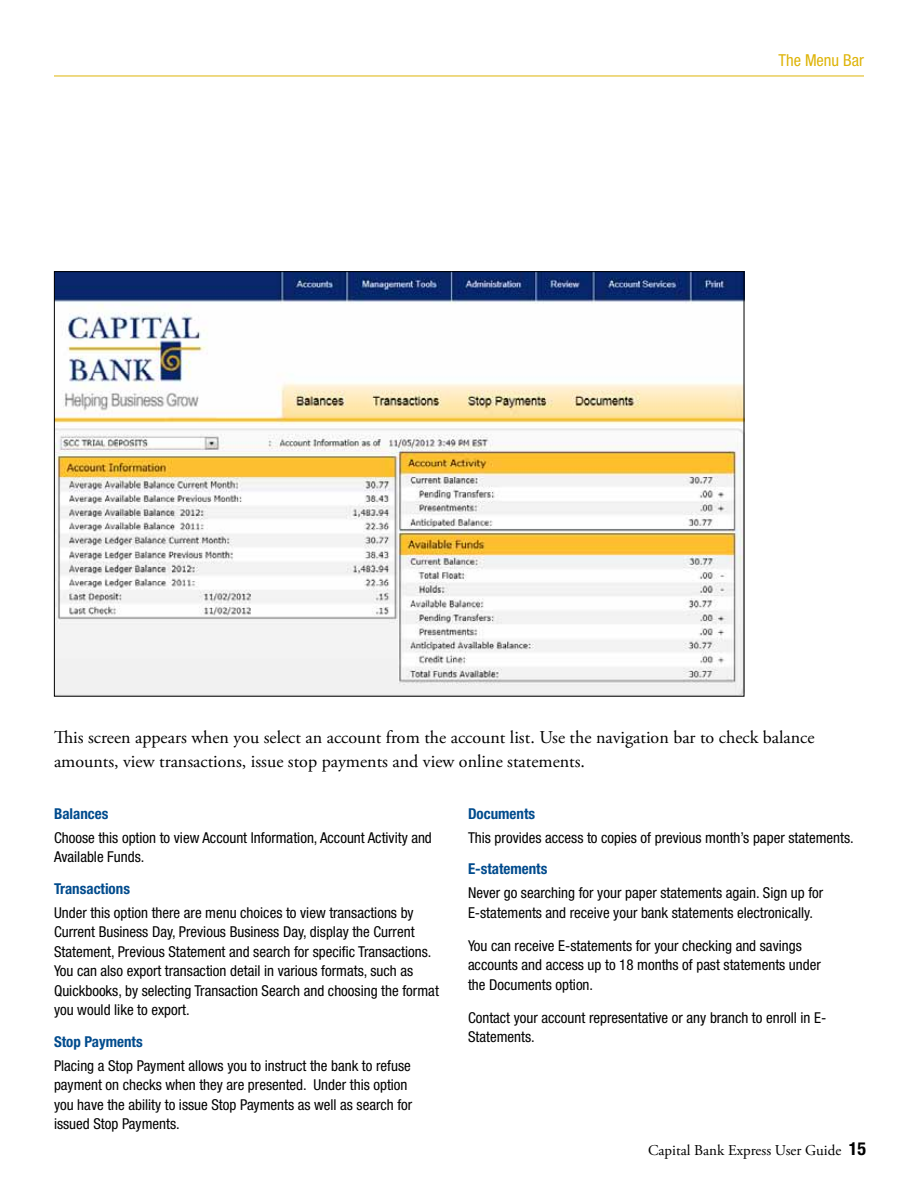
<style>
.page{position:relative;width:918px;height:1188px;background:#fff}
.page>*{position:absolute;margin:0;border:0;box-sizing:border-box;transform-origin:0 0}
.t1{font:18px/24px "Adobe Garamond Pro";color:#000}
.t2{font:condensed 16.5px "Helvetica Neue LT Std";color:#deb408}
.t3{font:condensed 15px/19.5px "Helvetica Neue LT Std";color:#000}
.t4{font:700 condensed 15px "Helvetica Neue LT Std";color:#004b8d}
.t5{font:15px "Adobe Garamond Pro";color:#000}
.s1{font-family:"Helvetica Neue LT Std";font-weight:700;font-stretch:condensed;font-size:18px}
</style>
<div class="page">
<hr style="left:54px;top:76px;width:810px;height:1px;background:#deb408">
<img style="left:56px;top:273px;width:686px;height:422px">
<p class="t2" style="left:778px;top:50px;width:87px">The Menu Bar</p>
<p class="t1" style="left:54px;top:726px;width:762px">This screen appears when you select an account from the account list. Use the navigation bar to check balance amounts, view transactions, issue stop payments and view online statements.</p>
<p class="t4" style="left:54px;top:804px;width:56px">Balances</p>
<p class="t3" style="left:54px;top:827px;width:379px">Choose this option to view Account Information, Account Activity and<br>Available Funds.</p>
<p class="t4" style="left:54px;top:879px;width:78px">Transactions</p>
<p class="t3" style="left:54px;top:903px;width:386px">Under this option there are menu choices to view transactions by Current Business Day, Previous Business Day, display the Current Statement, Previous Statement and search for specific Transactions.<br>You can also export transaction detail in various formats, such as Quickbooks, by selecting Transaction Search and choosing the format you would like to export.</p>
<p class="t4" style="left:54px;top:1032px;width:90px">Stop Payments</p>
<p class="t3" style="left:54px;top:1056px;width:360px">Placing a Stop Payment allows you to instruct the bank to refuse payment on checks when they are presented. Under this option you have the ability to issue Stop Payments as well as search for issued Stop Payments.</p>
<p class="t4" style="left:468px;top:804px;width:69px">Documents</p>
<p class="t3" style="left:468px;top:827px;width:387px">This provides access to copies of previous month’s paper statements.</p>
<p class="t4" style="left:468px;top:860px;width:81px">E-statements</p>
<p class="t3" style="left:468px;top:883px;width:357px">Never go searching for your paper statements again. Sign up for<br>E-statements and receive your bank statements electronically.</p>
<p class="t3" style="left:468px;top:936px;width:354px">You can receive E-statements for your checking and savings accounts and access up to 18 months of past statements under the Documents option.</p>
<p class="t3" style="left:468px;top:1008px;width:360px">Contact your account representative or any branch to enroll in E-<br>Statements.</p>
<p class="t5" style="left:648px;top:1142px;width:220px">Capital Bank Express User Guide <span class="s1">15</span></p>
</div>
